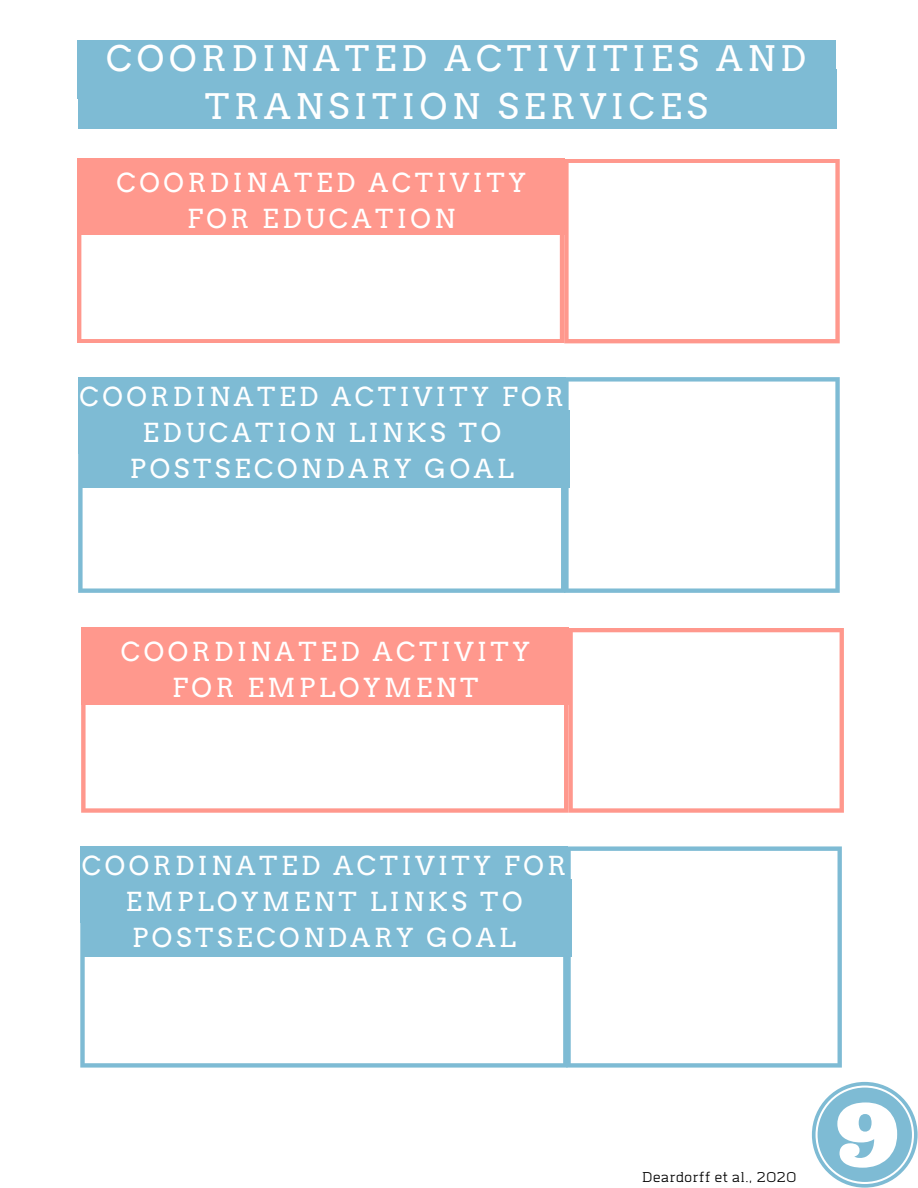
<style>
.page{position:relative;width:918px;height:1188px;background:#fff}
.page>*{position:absolute;margin:0;border:0;box-sizing:border-box;transform-origin:0 0}
.t1{font:35.1px/48.3px "Arvo";letter-spacing:.14em;color:#fff;text-align:center}
.t2{font:26.1px/36px "Arvo";letter-spacing:.14em;color:#fff;text-align:center}
.t3{font:300 18px "Abula";color:#000}
</style>
<div class="page">
<svg style="left:77px;top:235px;width:487px;height:108px"></svg>
<svg style="left:564px;top:159px;width:276px;height:184px"></svg>
<div style="left:77px;top:158px;width:487px;height:77px;background:#ff988d"></div>
<div style="left:78px;top:40px;width:758px;height:59px;background:#7ebbd4"></div>
<div style="left:78px;top:70px;width:758px;height:58px;background:#7ebbd4"></div>
<svg style="left:78px;top:454px;width:486px;height:139px"></svg>
<svg style="left:564px;top:377px;width:276px;height:216px"></svg>
<div style="left:78px;top:377px;width:487px;height:77px;background:#7ebbd4"></div>
<svg style="left:81px;top:704px;width:487px;height:109px"></svg>
<svg style="left:568px;top:628px;width:276px;height:185px"></svg>
<div style="left:81px;top:628px;width:487px;height:76px;background:#ff988d"></div>
<svg style="left:80px;top:923px;width:486px;height:145px"></svg>
<svg style="left:566px;top:846px;width:276px;height:222px"></svg>
<div style="left:80px;top:846px;width:487px;height:77px;background:#7ebbd4"></div>
<svg style="left:812px;top:1082px;width:106px;height:106px"></svg>
<h1 class="t1" style="left:106px;top:34px;width:702px">COORDINATED ACTIVITIES AND<br>TRANSITION SERVICES</h1>
<p class="t2" style="left:117px;top:165px;width:411px">COORDINATED ACTIVITY<br>FOR EDUCATION</p>
<p class="t2" style="left:80px;top:379px;width:486px">COORDINATED ACTIVITY FOR<br>EDUCATION LINKS TO<br>POSTSECONDARY GOAL</p>
<p class="t2" style="left:121px;top:634px;width:411px">COORDINATED ACTIVITY<br>FOR EMPLOYMENT</p>
<p class="t2" style="left:82px;top:848px;width:486px">COORDINATED ACTIVITY FOR<br>EMPLOYMENT LINKS TO<br>POSTSECONDARY GOAL</p>
<p class="t3" style="left:642px;top:1168px;width:156px">Deardorff et al., 2020</p>
</div>
